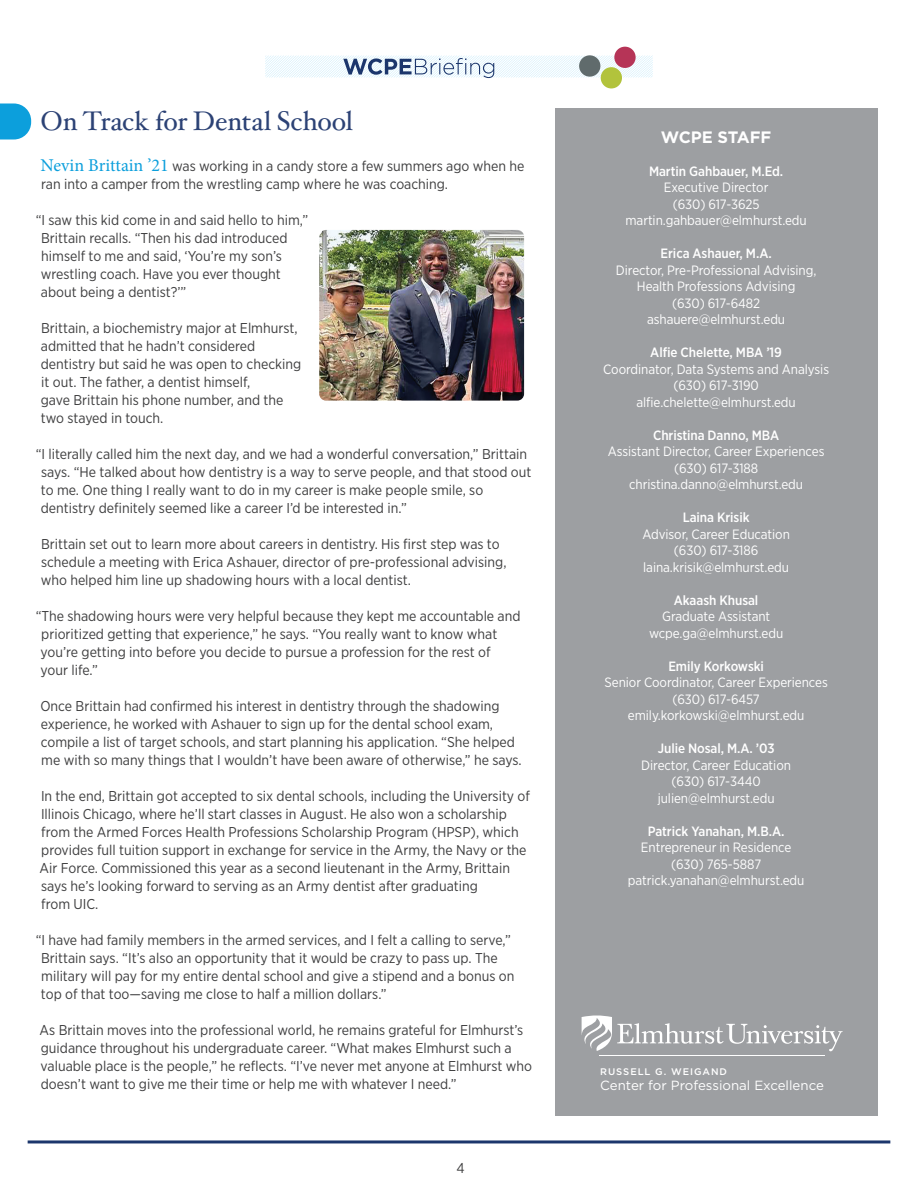
<style>
.page{position:relative;width:918px;height:1188px;background:#fff}
.page>*{position:absolute;margin:0;border:0;box-sizing:border-box;transform-origin:0 0}
.t1{font:27px "Hoefler Txt";letter-spacing:-.005em;color:#2c4275}
.t2{font:700 16.5px "Gotham";letter-spacing:-.005em;color:#fff}
.t3{font:14.25px/18px "Gotham Narrow";color:#3e3e3f}
.t4{font:13.5px/16.5px "Gotham Narrow";letter-spacing:-.005em;color:#fff;text-align:center}
.t5{font:500 13.5px "Gotham Narrow";letter-spacing:-.005em;color:#fff}
.t6{font:13.35px "Gotham";color:#fff}
.t7{font:500 9.6px "Gotham";letter-spacing:.1em;color:#fff}
.s1{font-family:"Minion Pro";font-size:18px;color:#0c9fdc}
</style>
<div class="page">
<svg style="left:265px;top:56px;width:388px;height:22px"></svg>
<div style="left:614px;top:47px;width:22px;height:21px;background:#b63457;border-radius:50%"></div>
<div style="left:601px;top:67px;width:21px;height:21px;background:#b2c33c;border-radius:50%"></div>
<div style="left:579px;top:55px;width:21px;height:22px;background:#606b6c;border-radius:50%"></div>
<svg style="left:0;top:104px;width:31px;height:36px"></svg>
<hr style="left:28px;top:1140px;width:862px;height:3px;background:#1c366c">
<div style="left:555px;top:108px;width:323px;height:1007px;background:#9d9fa2"></div>
<svg style="left:581px;top:1015px;width:262px;height:36px"></svg>
<hr style="left:600px;top:1055px;width:225px;height:1px;background:#fff">
<img style="left:319px;top:230px;width:205px;height:171px">
<h1 class="t1" style="left:40px;top:100px;width:314px">On Track for Dental School</h1>
<p class="t3" style="left:40px;top:157px;width:486px"><span class="s1">Nevin Brittain ’21</span> was working in a candy store a few summers ago when he ran into a camper from the wrestling camp where he was coaching.</p>
<p class="t3" style="left:41px;top:211px;width:269px;text-indent:-5px">“I saw this kid come in and said hello to him,” Brittain recalls. “Then his dad introduced himself to me and said, ‘You’re my son’s wrestling coach. Have you ever thought about being a dentist?’”</p>
<p class="t3" style="left:41px;top:319px;width:262px">Brittain, a biochemistry major at Elmhurst, admitted that he hadn’t considered dentistry but said he was open to checking it out. The father, a dentist himself,<br>gave Brittain his phone number, and the two stayed in touch.</p>
<p class="t3" style="left:41px;top:445px;width:492px;text-indent:-5px">“I literally called him the next day, and we had a wonderful conversation,” Brittain says. “He talked about how dentistry is a way to serve people, and that stood out to me. One thing I really want to do in my career is make people smile, so dentistry definitely seemed like a career I’d be interested in.”</p>
<p class="t3" style="left:41px;top:535px;width:467px">Brittain set out to learn more about careers in dentistry. His first step was to schedule a meeting with Erica Ashauer, director of pre-professional advising, who helped him line up shadowing hours with a local dentist.</p>
<p class="t3" style="left:41px;top:607px;width:481px;text-indent:-5px">“The shadowing hours were very helpful because they kept me accountable and prioritized getting that experience,” he says. “You really want to know what you’re getting into before you decide to pursue a profession for the rest of your life.”</p>
<p class="t3" style="left:40px;top:697px;width:483px">Once Brittain had confirmed his interest in dentistry through the shadowing experience, he worked with Ashauer to sign up for the dental school exam, compile a list of target schools, and start planning his application. “She helped me with so many things that I wouldn’t have been aware of otherwise,” he says.</p>
<p class="t3" style="left:40px;top:787px;width:492px">In the end, Brittain got accepted to six dental schools, including the University of Illinois Chicago, where he’ll start classes in August. He also won a scholarship from the Armed Forces Health Professions Scholarship Program (HPSP), which provides full tuition support in exchange for service in the Army, the Navy or the Air Force. Commissioned this year as a second lieutenant in the Army, Brittain says he’s looking forward to serving as an Army dentist after graduating<br>from UIC.</p>
<p class="t3" style="left:41px;top:931px;width:475px;text-indent:-5px">“I have had family members in the armed services, and I felt a calling to serve,” Brittain says. “It’s also an opportunity that it would be crazy to pass up. The military will pay for my entire dental school and give a stipend and a bonus on top of that too—saving me close to half a million dollars.”</p>
<p class="t3" style="left:40px;top:1021px;width:494px">As Brittain moves into the professional world, he remains grateful for Elmhurst’s guidance throughout his undergraduate career. “What makes Elmhurst such a valuable place is the people,” he reflects. “I’ve never met anyone at Elmhurst who doesn’t want to give me their time or help me with whatever I need.”</p>
<p class="t3" style="left:456px;top:1159px;width:10px">4</p>
<p class="t2" style="left:661px;top:126px;width:112px">WCPE STAFF</p>
<p class="t5" style="left:649px;top:163px;width:136px">Martin Gahbauer, M.Ed.</p>
<p class="t4" style="left:626px;top:179px;width:183px">Executive Director<br>(630) 617-3625 martin.gahbauer@elmhurst.edu</p>
<p class="t5" style="left:661px;top:245px;width:113px">Erica Ashauer, M.A.</p>
<p class="t4" style="left:616px;top:262px;width:202px">Director, Pre-Professional Advising,<br>Health Professions Advising<br>(630) 617-6482 ashauere@elmhurst.edu</p>
<p class="t5" style="left:650px;top:344px;width:133px">Alfie Chelette, MBA ’19</p>
<p class="t4" style="left:603px;top:361px;width:227px">Coordinator, Data Systems and Analysis (630) 617-3190 alfie.chelette@elmhurst.edu</p>
<p class="t5" style="left:653px;top:427px;width:128px">Christina Danno, MBA</p>
<p class="t4" style="left:608px;top:443px;width:218px">Assistant Director, Career Experiences (630) 617-3188 christina.danno@elmhurst.edu</p>
<p class="t5" style="left:683px;top:509px;width:68px">Laina Krisik</p>
<p class="t4" style="left:642px;top:526px;width:149px">Advisor, Career Education (630) 617-3186 laina.krisik@elmhurst.edu</p>
<p class="t5" style="left:674px;top:591px;width:86px">Akaash Khusal</p>
<p class="t4" style="left:649px;top:608px;width:136px">Graduate Assistant wcpe.ga@elmhurst.edu</p>
<p class="t5" style="left:668px;top:657px;width:97px">Emily Korkowski</p>
<p class="t4" style="left:605px;top:674px;width:225px">Senior Coordinator, Career Experiences (630) 617-6457 emily.korkowski@elmhurst.edu</p>
<p class="t5" style="left:658px;top:740px;width:118px">Julie Nosal, M.A. ’03</p>
<p class="t4" style="left:641px;top:756px;width:151px">Director, Career Education (630) 617-3440 julien@elmhurst.edu</p>
<p class="t5" style="left:648px;top:822px;width:138px">Patrick Yanahan, M.B.A.</p>
<p class="t4" style="left:628px;top:839px;width:178px">Entrepreneur in Residence (630) 765-5887 patrick.yanahan@elmhurst.edu</p>
<p class="t7" style="left:600px;top:1065px;width:128px">RUSSELL G. WEIGAND</p>
<p class="t6" style="left:600px;top:1077px;width:225px">Center for Professional Excellence</p>
</div>
